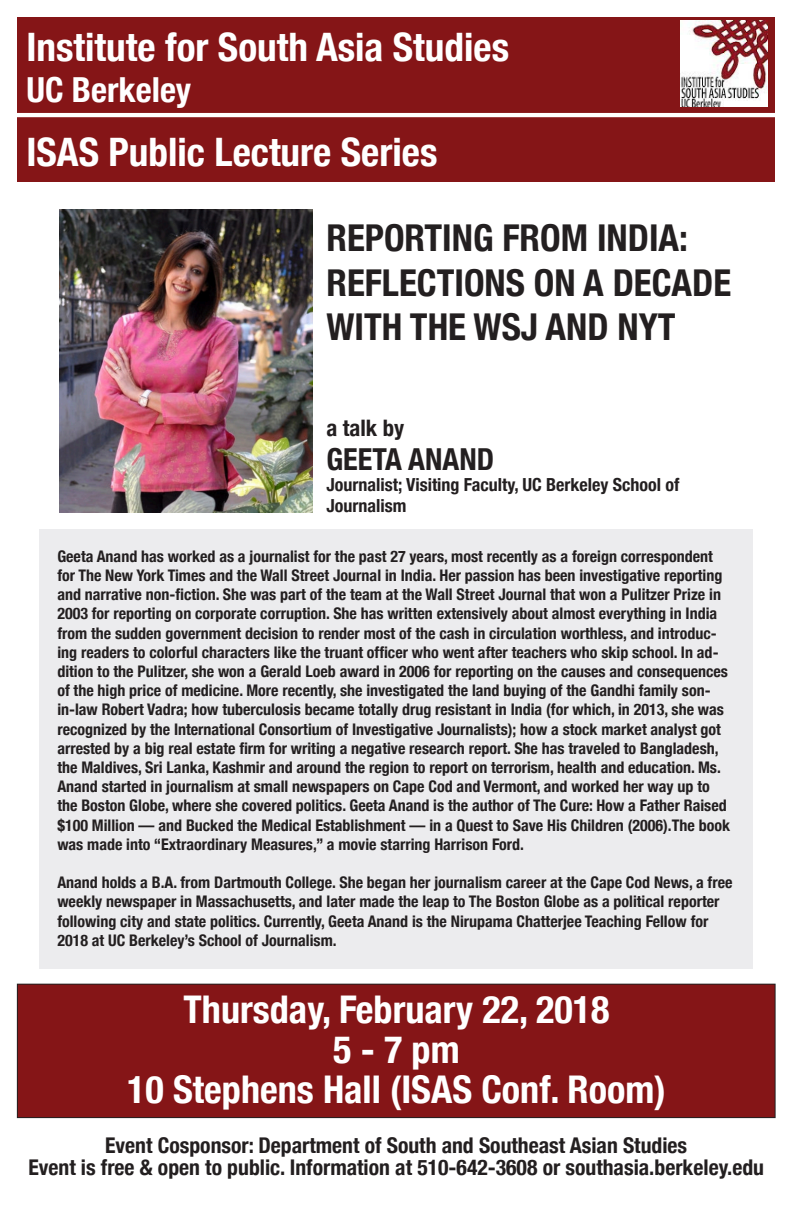
<style>
.page{position:relative;width:792px;height:1224px;background:#fff}
.page>*{position:absolute;margin:0;border:0;box-sizing:border-box;transform-origin:0 0}
.t1{font:700 condensed 39.2px "Helvetica Neue";color:#fff}
.t2{font:700 condensed 38.2px "Helvetica Neue";color:#fff}
.t3{font:700 condensed 37px/44.4px "Helvetica Neue";color:#231f20}
.t4{font:700 condensed 34.5px "Helvetica Neue";color:#fff}
.t5{font:700 condensed 30.3px "Helvetica Neue";color:#231f20}
.t6{font:700 condensed 22.7px "Helvetica Neue";color:#231f20}
.t7{font:700 condensed 21.7px "Helvetica Neue";color:#231f20}
.t8{font:700 condensed 18px/21px "Helvetica Neue";color:#231f20}
.t9{font:700 condensed 16px/19.2px "Helvetica Neue";color:#231f20}
</style>
<div class="page">
<div style="left:18px;top:17px;width:757px;height:165px;background:#851517"></div>
<img style="left:680px;top:20px;width:87px;height:87px">
<hr style="left:5px;top:113px;width:779px;height:4px;background:#fff">
<div style="left:17px;top:984px;width:758px;height:134px;background:#851517"></div>
<div style="left:17px;top:984px;width:758px;height:134px;border:1px solid #231f20"></div>
<div style="left:39px;top:529px;width:714px;height:439px;background:#ececee"></div>
<img style="left:59px;top:209px;width:253px;height:304px">
<p class="t1" style="left:26px;top:15px;width:484px">Institute for South Asia Studies</p>
<p class="t4" style="left:26px;top:62px;width:166px">UC Berkeley</p>
<p class="t1" style="left:26px;top:120px;width:413px">ISAS Public Lecture Series</p>
<p class="t3" style="left:326px;top:213px;width:406px">REPORTING FROM INDIA:<br>REFLECTIONS ON A DECADE<br>WITH THE WSJ AND NYT</p>
<p class="t6" style="left:326px;top:409px;width:79px">a talk by</p>
<p class="t5" style="left:326px;top:434px;width:169px">GEETA ANAND</p>
<p class="t8" style="left:326px;top:473px;width:354px">Journalist; Visiting Faculty, UC Berkeley School of<br>Journalism</p>
<p class="t9" style="left:57px;top:545px;width:674px">Geeta Anand has worked as a journalist for the past 27 years, most recently as a foreign correspondent for The New York Times and the Wall Street Journal in India. Her passion has been investigative reporting and narrative non-fiction. She was part of the team at the Wall Street Journal that won a Pulitzer Prize in 2003 for reporting on corporate corruption. She has written extensively about almost everything in India from the sudden government decision to render most of the cash in circulation worthless, and introduc&shy;ing readers to colorful characters like the truant officer who went after teachers who skip school. In ad&shy;dition to the Pulitzer, she won a Gerald Loeb award in 2006 for reporting on the causes and consequences of the high price of medicine. More recently, she investigated the land buying of the Gandhi family son&shy;in-law Robert Vadra; how tuberculosis became totally drug resistant in India (for which, in 2013, she was recognized by the International Consortium of Investigative Journalists); how a stock market analyst got arrested by a big real estate firm for writing a negative research report. She has traveled to Bangladesh, the Maldives, Sri Lanka, Kashmir and around the region to report on terrorism, health and education. Ms.<br>Anand started in journalism at small newspapers on Cape Cod and Vermont, and worked her way up to the Boston Globe, where she covered politics. Geeta Anand is the author of The Cure: How a Father Raised $100 Million — and Bucked the Medical Establishment — in a Quest to Save His Children (2006).The book was made into “Extraordinary Measures,” a movie starring Harrison Ford.</p>
<p class="t9" style="left:57px;top:872px;width:677px">Anand holds a B.A. from Dartmouth College. She began her journalism career at the Cape Cod News, a free weekly newspaper in Massachusetts, and later made the leap to The Boston Globe as a political reporter following city and state politics. Currently, Geeta Anand is the Nirupama Chatterjee Teaching Fellow for 2018 at UC Berkeley’s School of Journalism.</p>
<p class="t2" style="left:184px;top:977px;width:427px">Thursday, February 22, 2018</p>
<p class="t2" style="left:333px;top:1018px;width:128px">5 - 7 pm</p>
<p class="t2" style="left:127px;top:1058px;width:540px">10 Stephens Hall (ISAS Conf. Room)</p>
<p class="t7" style="left:105px;top:1127px;width:584px">Event Cosponsor: Department of South and Southeast Asian Studies</p>
<p class="t7" style="left:28px;top:1149px;width:737px">Event is free &amp; open to public. Information at 510-642-3608 or southasia.berkeley.edu</p>
</div>
